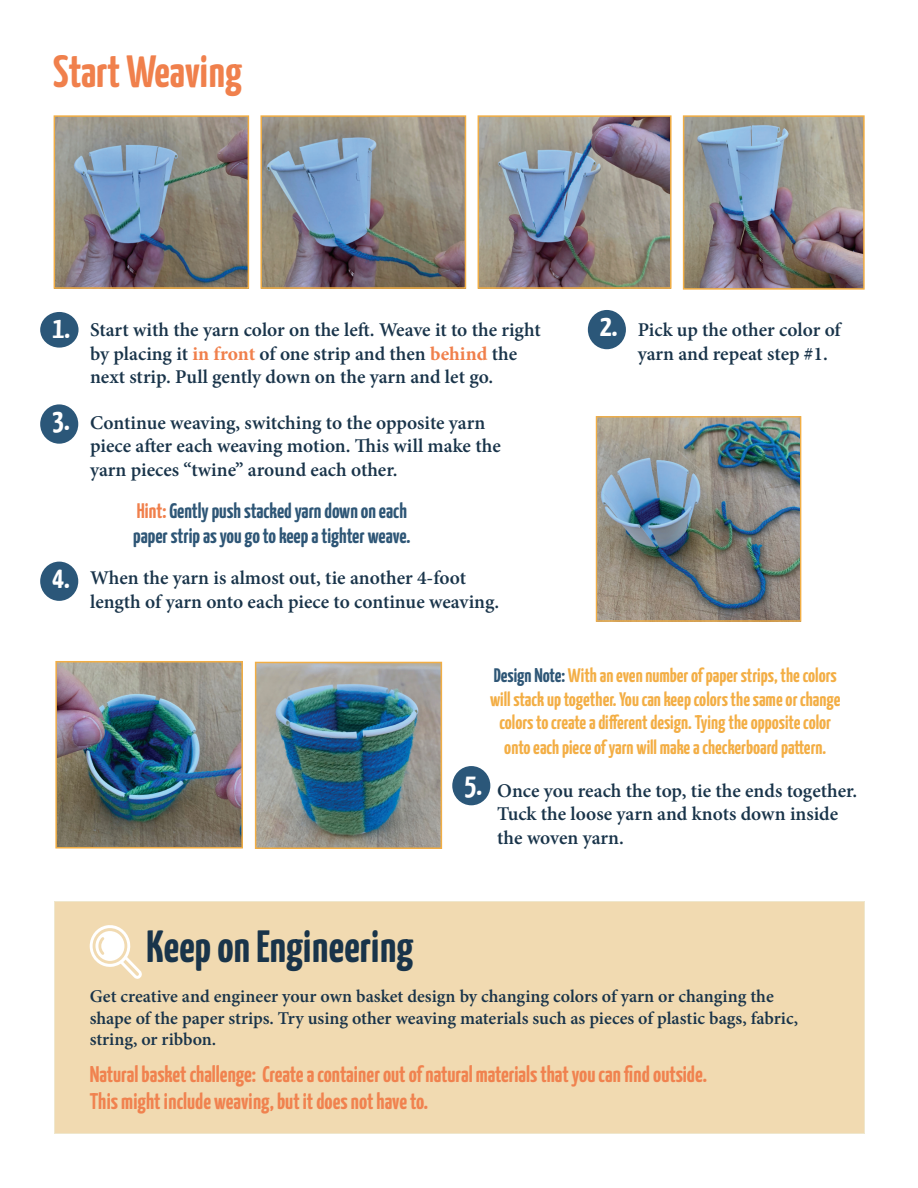
<style>
.page{position:relative;width:918px;height:1188px;background:#fff}
.page>*{position:absolute;margin:0;border:0;box-sizing:border-box;transform-origin:0 0}
.t1{font:200 45px "Yanone Kaffeesatz";color:#19344a}
.t2{font:200 45px "Yanone Kaffeesatz";color:#f0804c}
.t3{font:200 30px "Yanone Kaffeesatz";color:#fff}
.t4{font:200 22.5px/27px "Yanone Kaffeesatz";color:#f0824f}
.t5{font:200 21px/25.2px "Yanone Kaffeesatz";color:#2e5676}
.t6{font:600 19.5px/23.4px "Minion Pro";color:#19344a}
.t7{font:200 19.5px/23.4px "Yanone Kaffeesatz";color:#f3ae45;text-align:center}
.t8{font:600 18px/21.6px "Minion Pro";color:#19344a}
.s1{font-weight:700;color:#f0804c}
.s2{font-family:"Yanone Kaffeesatz";font-weight:200;font-size:30px;color:#fff}
.s3{color:#f0804c}
.s4{color:#2e5676}
</style>
<div class="page">
<div style="left:55px;top:902px;width:809px;height:230px;background:#f1dab1"></div>
<svg style="left:90px;top:925px;width:52px;height:54px"></svg>
<div style="left:40px;top:312px;width:39px;height:36px;background:#2b5779;border-radius:50%"></div>
<div style="left:40px;top:404px;width:38px;height:40px;background:#2b5779;border-radius:50%"></div>
<div style="left:40px;top:562px;width:38px;height:39px;background:#2b5779;border-radius:50%"></div>
<div style="left:452px;top:766px;width:38px;height:39px;background:#2b5779;border-radius:50%"></div>
<div style="left:588px;top:310px;width:38px;height:39px;background:#2b5779;border-radius:50%"></div>
<img style="left:57px;top:118px;width:189px;height:168px">
<div style="left:54px;top:115px;width:195px;height:174px;border:2px solid #f2ae44"></div>
<img style="left:263px;top:118px;width:200px;height:168px">
<div style="left:260px;top:115px;width:206px;height:174px;border:2px solid #f2ae44"></div>
<img style="left:481px;top:118px;width:188px;height:168px">
<div style="left:478px;top:115px;width:194px;height:174px;border:2px solid #f2ae44"></div>
<img style="left:686px;top:118px;width:176px;height:169px">
<div style="left:683px;top:115px;width:182px;height:175px;border:2px solid #f2ae44"></div>
<img style="left:598px;top:418px;width:201px;height:202px">
<div style="left:596px;top:416px;width:205px;height:206px;border:1px solid #f2ae44"></div>
<img style="left:258px;top:665px;width:181px;height:181px">
<div style="left:255px;top:662px;width:187px;height:187px;border:2px solid #f2ae44"></div>
<img style="left:58px;top:664px;width:182px;height:182px">
<div style="left:55px;top:661px;width:188px;height:188px;border:2px solid #f2ae44"></div>
<h1 class="t2" style="left:53px;top:39px;width:191px">Start Weaving</h1>
<h2 class="t3" style="left:52px;top:306px;width:19px">1.</h2>
<p class="t6" style="left:90px;top:318px;width:452px">Start with the yarn color on the left. Weave it to the right by placing it <span class="s1">in front</span> of one strip and then <span class="s1">behind</span> the next strip. Pull gently down on the yarn and let go.</p>
<p class="t6" style="left:638px;top:318px;width:205px;text-indent:-38px"><span class="s2">2.</span> Pick up the other color of yarn and repeat step #1.</p>
<h2 class="t3" style="left:52px;top:398px;width:19px">3.</h2>
<p class="t6" style="left:90px;top:411px;width:412px">Continue weaving, switching to the opposite yarn piece after each weaving motion. This will make the yarn pieces “twine” around each other.</p>
<p class="t5" style="left:133px;top:496px;width:279px"><span class="s3">Hint:</span> Gently push stacked yarn down on each paper strip as you go to keep a tighter weave.</p>
<h2 class="t3" style="left:52px;top:556px;width:19px">4.</h2>
<p class="t6" style="left:90px;top:566px;width:411px">When the yarn is almost out, tie another 4-foot length of yarn onto each piece to continue weaving.</p>
<h1 class="t1" style="left:147px;top:915px;width:269px">Keep on Engineering</h1>
<h2 class="t3" style="left:464px;top:763px;width:19px">5.</h2>
<p class="t7" style="left:490px;top:662px;width:352px"><span class="s4">Design Note:</span>With an even number of paper strips, the colors will stack up together. You can keep colors the same or change colors to create a different design. Tying the opposite color</p>
<p class="t7" style="left:504px;top:734px;width:323px">onto each piece of yarn will make a checkerboard pattern.</p>
<p class="t6" style="left:497px;top:779px;width:361px">Once you reach the top, tie the ends together.<br>Tuck the loose yarn and knots down inside the woven yarn.</p>
<p class="t8" style="left:90px;top:986px;width:710px">Get creative and engineer your own basket design by changing colors of yarn or changing the shape of the paper strips. Try using other weaving materials such as pieces of plastic bags, fabric, string, or ribbon.</p>
<p class="t4" style="left:90px;top:1059px;width:619px">Natural basket challenge: Create a container out of natural materials that you can find outside.<br>This might include weaving, but it does not have to.</p>
</div>
